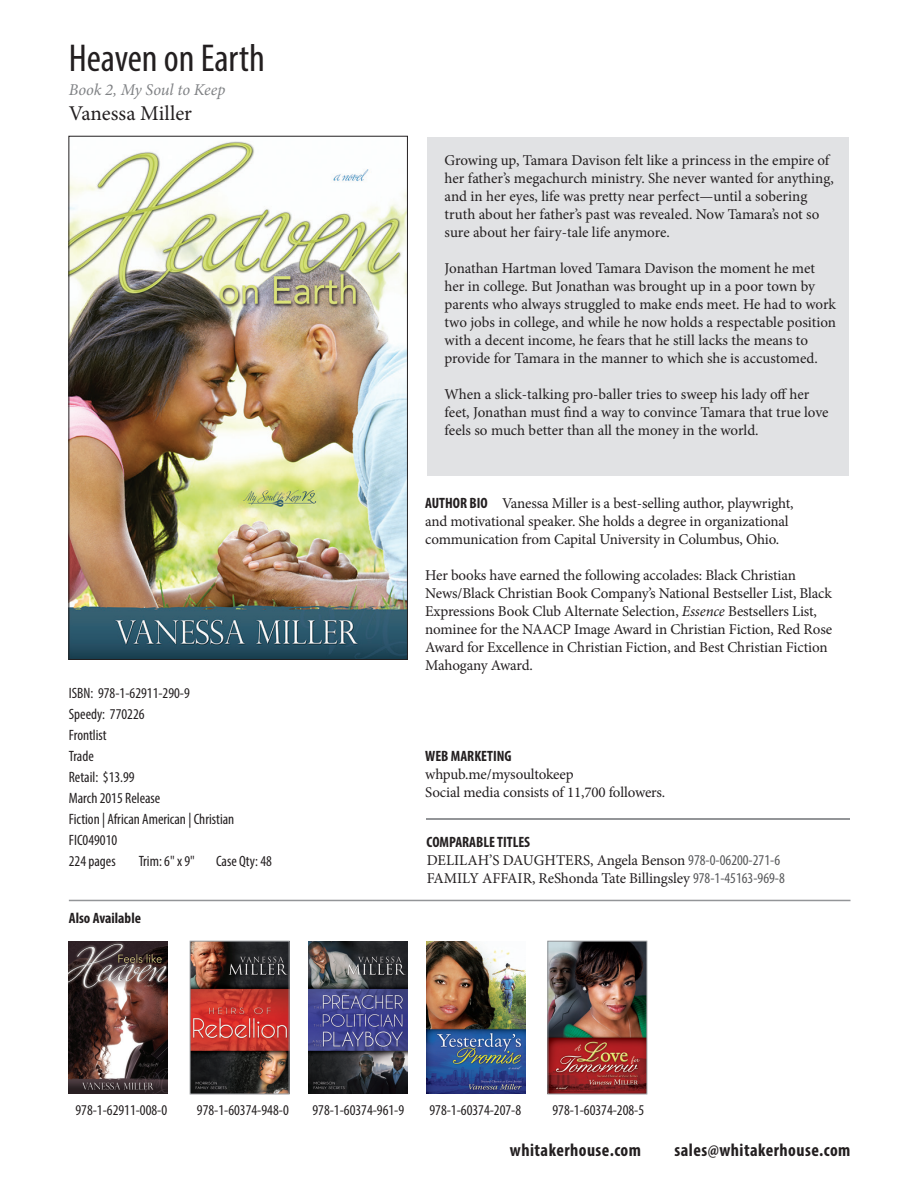
<style>
.page{position:relative;width:918px;height:1188px;background:#fff}
.page>*{position:absolute;margin:0;border:0;box-sizing:border-box;transform-origin:0 0}
.t1{font:condensed 39px "Myriad Pro";color:#231f20}
.t2{font:21px "Minion Pro";color:#231f20}
.t3{font:700 condensed 18px "Myriad Pro";letter-spacing:.025em;color:#231f20}
.t4{font:italic 16.5px "Minion Pro";letter-spacing:-.005em;color:#808285}
.t5{font:15px/18px "Minion Pro";letter-spacing:-.005em;color:#231f20}
.t6{font:condensed 15px "Myriad Pro";color:#231f20}
.t7{font:700 condensed 15px "Myriad Pro";color:#231f20}
.s1{font-family:"Myriad Pro";font-weight:700;font-stretch:condensed}
.s2{font-style:italic}
.s3{font-family:"Myriad Pro";font-stretch:condensed;color:#57585a}
</style>
<div class="page">
<div style="left:427px;top:137px;width:422px;height:338px;background:#e1e2e4"></div>
<img style="left:71px;top:141px;width:335px;height:517px">
<hr style="left:427px;top:819px;width:423px;height:1px;background:#939598">
<img style="left:69px;top:941px;width:99px;height:152px">
<img style="left:427px;top:941px;width:98px;height:152px">
<img style="left:192px;top:943px;width:95px;height:149px">
<div style="left:190px;top:941px;width:99px;height:153px;border:1px solid #939598"></div>
<img style="left:550px;top:943px;width:95px;height:149px">
<div style="left:548px;top:941px;width:99px;height:153px;border:1px solid #939598"></div>
<img style="left:308px;top:941px;width:99px;height:153px">
<hr style="left:69px;top:900px;width:781px;height:1px;background:#939598">
<p class="t1" style="left:69px;top:35px;width:198px">Heaven on Earth</p>
<p class="t4" style="left:69px;top:79px;width:158px">Book 2, My Soul to Keep</p>
<p class="t2" style="left:69px;top:100px;width:125px">Vanessa Miller</p>
<p class="t6" style="left:69px;top:684px;width:123px">ISBN: 978-1-62911-290-9</p>
<p class="t6" style="left:69px;top:705px;width:77px">Speedy: 770226</p>
<p class="t6" style="left:69px;top:726px;width:39px">Frontlist</p>
<p class="t6" style="left:69px;top:747px;width:27px">Trade</p>
<p class="t6" style="left:69px;top:768px;width:67px">Retail: $13.99</p>
<p class="t6" style="left:69px;top:789px;width:93px">March 2015 Release</p>
<p class="t6" style="left:69px;top:810px;width:167px">Fiction | African American | Christian</p>
<p class="t6" style="left:69px;top:831px;width:50px">FIC049010</p>
<p class="t6" style="left:69px;top:852px;width:48px">224 pages</p>
<p class="t6" style="left:139px;top:852px;width:58px">Trim: 6" x 9"</p>
<p class="t6" style="left:216px;top:852px;width:57px">Case Qty: 48</p>
<p class="t7" style="left:69px;top:909px;width:74px">Also Available</p>
<p class="t5" style="left:445px;top:152px;width:391px">Growing up, Tamara Davison felt like a princess in the empire of her father’s megachurch ministry. She never wanted for anything, and in her eyes, life was pretty near perfect—until a sobering truth about her father’s past was revealed. Now Tamara’s not so sure about her fairy-tale life anymore.</p>
<p class="t5" style="left:445px;top:260px;width:393px">Jonathan Hartman loved Tamara Davison the moment he met her in college. But Jonathan was brought up in a poor town by parents who always struggled to make ends meet. He had to work two jobs in college, and while he now holds a respectable position with a decent income, he fears that he still lacks the means to provide for Tamara in the manner to which she is accustomed.</p>
<p class="t5" style="left:445px;top:386px;width:385px">When a slick-talking pro-baller tries to sweep his lady off her feet, Jonathan must find a way to convince Tamara that true love feels so much better than all the money in the world.</p>
<p class="t5" style="left:425px;top:494px;width:370px"><span class="s1">AUTHOR BIO</span> Vanessa Miller is a best-selling author, playwright, and motivational speaker. She holds a degree in organizational communication from Capital University in Columbus, Ohio.</p>
<p class="t5" style="left:425px;top:566px;width:409px">Her books have earned the following accolades: Black Christian News/Black Christian Book Company’s National Bestseller List, Black Expressions Book Club Alternate Selection, <span class="s2">Essence</span> Bestsellers List, nominee for the NAACP Image Award in Christian Fiction, Red Rose Award for Excellence in Christian Fiction, and Best Christian Fiction Mahogany Award.</p>
<p class="t7" style="left:425px;top:746px;width:88px">WEB MARKETING</p>
<p class="t5" style="left:425px;top:765px;width:150px">whpub.me/mysoultokeep</p>
<p class="t5" style="left:425px;top:783px;width:242px">Social media consists of 11,700 followers.</p>
<p class="t7" style="left:427px;top:833px;width:105px">COMPARABLE TITLES</p>
<p class="t5" style="left:427px;top:852px;width:355px">DELILAH’S DAUGHTERS, Angela Benson <span class="s3">978-0-06200-271-6</span></p>
<p class="t5" style="left:427px;top:870px;width:360px">FAMILY AFFAIR, ReShonda Tate Billingsley <span class="s3">978-1-45163-969-8</span></p>
<p class="t6" style="left:75px;top:1101px;width:93px">978-1-62911-008-0</p>
<p class="t6" style="left:197px;top:1101px;width:93px">978-1-60374-948-0</p>
<p class="t6" style="left:312px;top:1101px;width:93px">978-1-60374-961-9</p>
<p class="t6" style="left:429px;top:1101px;width:93px">978-1-60374-207-8</p>
<p class="t6" style="left:552px;top:1101px;width:93px">978-1-60374-208-5</p>
<p class="t3" style="left:510px;top:1139px;width:133px">whitakerhouse.com</p>
<p class="t3" style="left:675px;top:1139px;width:177px">sales@whitakerhouse.com</p>
</div>
